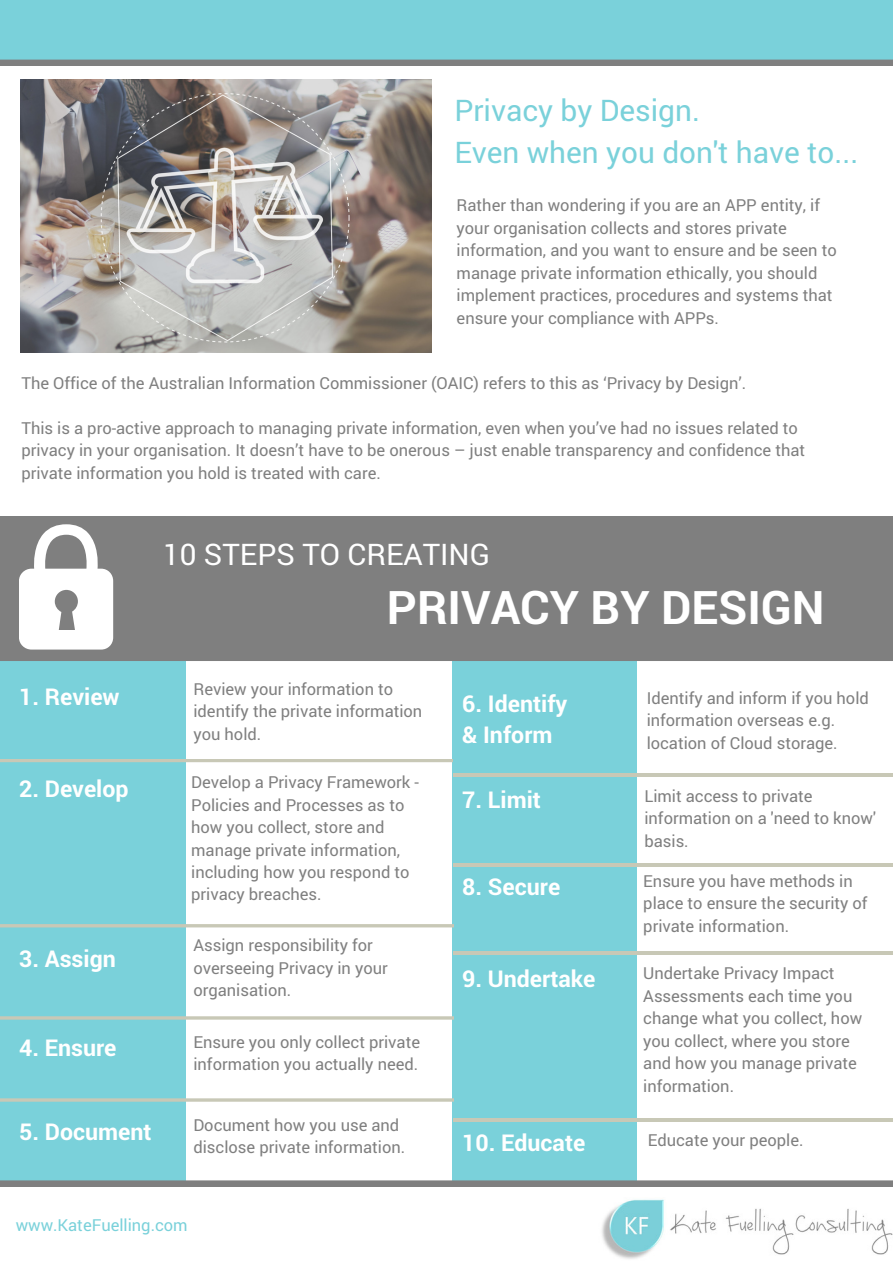
<style>
.page{position:relative;width:893px;height:1263px;background:#fff}
.page>*{position:absolute;margin:0;border:0;box-sizing:border-box;transform-origin:0 0}
.t1{font:700 46.35px "Roboto";color:#fff}
.t2{font:29.7px/41.5px "Roboto";color:#7ad1da}
.t3{font:29.7px "Roboto";color:#fff}
.t4{font:700 23.1px/31.5px "Roboto";color:#fff}
.t5{font:16.5px/22.5px "Roboto";color:#7f7f7f}
.t6{font:16.5px "Roboto";color:#7ad1da}
</style>
<div class="page">
<div style="left:0;top:0;width:892px;height:62px;background:#7ad1da"></div>
<div style="left:0;top:516px;width:185px;height:667px;background:#7ad1da"></div>
<div style="left:452px;top:516px;width:184px;height:669px;background:#7ad1da"></div>
<div style="left:0;top:516px;width:892px;height:145px;background:#7f7f7f"></div>
<svg style="left:19px;top:524px;width:94px;height:125px;background:#d5d5d5"></svg>
<svg style="left:0;top:759px;width:453px;height:3px"></svg>
<hr style="left:0;top:924px;width:454px;height:3px;background:#c8c8b6">
<svg style="left:0;top:1016px;width:454px;height:4px;background:#c7cdbe"></svg>
<svg style="left:0;top:1098px;width:454px;height:4px;background:#c7cdbe"></svg>
<hr style="left:453px;top:773px;width:439px;height:4px;background:#c8c8b6">
<hr style="left:453px;top:863px;width:439px;height:4px;background:#c8c8b6">
<hr style="left:453px;top:951px;width:439px;height:3px;background:#c8c8b6">
<hr style="left:453px;top:1118px;width:439px;height:4px;background:#c8c8b6">
<img style="left:602px;top:1199px;width:290px;height:60px">
<svg style="left:0;top:1180px;width:892px;height:7px;background:#838585"></svg>
<img style="left:20px;top:80px;width:412px;height:273px">
<div style="left:0;top:60px;width:892px;height:6px;background:#7f7f7f"></div>
<h2 class="t2" style="left:454px;top:89px;width:405px">Privacy by Design.<br>Even when you don't have to...</h2>
<p class="t5" style="left:456px;top:194px;width:381px">Rather than wondering if you are an APP entity, if your organisation collects and stores private information, and you want to ensure and be seen to manage private information ethically, you should implement practices, procedures and systems that ensure your compliance with APPs.</p>
<p class="t5" style="left:21px;top:371px;width:726px">The Office of the Australian Information Commissioner (OAIC) refers to this as ‘Privacy by Design’.</p>
<p class="t5" style="left:21px;top:416px;width:785px">This is a pro-active approach to managing private information, even when you’ve had no issues related to privacy in your organisation. It doesn’t have to be onerous – just enable transparency and confidence that private information you hold is treated with care.</p>
<h2 class="t3" style="left:163px;top:534px;width:328px">10 STEPS TO CREATING</h2>
<h1 class="t1" style="left:387px;top:575px;width:439px">PRIVACY BY DESIGN</h1>
<h3 class="t4" style="left:19px;top:680px;width:102px">1. Review</h3>
<p class="t5" style="left:193px;top:677px;width:230px">Review your information to identify the private information you hold.</p>
<h3 class="t4" style="left:19px;top:772px;width:111px">2. Develop</h3>
<p class="t5" style="left:191px;top:770px;width:229px">Develop a Privacy Framework -<br>Policies and Processes as to how you collect, store and manage private information, including how you respond to privacy breaches.</p>
<h3 class="t4" style="left:19px;top:942px;width:98px">3. Assign</h3>
<p class="t5" style="left:193px;top:933px;width:196px">Assign responsibility for overseeing Privacy in your organisation.</p>
<h3 class="t4" style="left:19px;top:1031px;width:99px">4. Ensure</h3>
<p class="t5" style="left:193px;top:1030px;width:228px">Ensure you only collect private information you actually need.</p>
<h3 class="t4" style="left:19px;top:1115px;width:134px">5. Document</h3>
<p class="t5" style="left:193px;top:1113px;width:213px">Document how you use and disclose private information.</p>
<p class="t6" style="left:16px;top:1214px;width:173px">www.KateFuelling.com</p>
<h3 class="t4" style="left:462px;top:687px;width:107px">6. Identify &amp; Inform</h3>
<p class="t5" style="left:646px;top:686px;width:224px">Identify and inform if you hold information overseas e.g. location of Cloud storage.</p>
<h3 class="t4" style="left:462px;top:783px;width:80px">7. Limit</h3>
<p class="t5" style="left:644px;top:784px;width:233px">Limit access to private information on a 'need to know' basis.</p>
<h3 class="t4" style="left:462px;top:870px;width:99px">8. Secure</h3>
<p class="t5" style="left:643px;top:869px;width:226px">Ensure you have methods in place to ensure the security of private information.</p>
<h3 class="t4" style="left:462px;top:962px;width:135px">9. Undertake</h3>
<p class="t5" style="left:643px;top:961px;width:220px">Undertake Privacy Impact<br>Assessments each time you change what you collect, how you collect, where you store and how you manage private information.</p>
<h3 class="t4" style="left:462px;top:1126px;width:125px">10. Educate</h3>
<p class="t5" style="left:647px;top:1128px;width:157px">Educate your people.</p>
</div>
